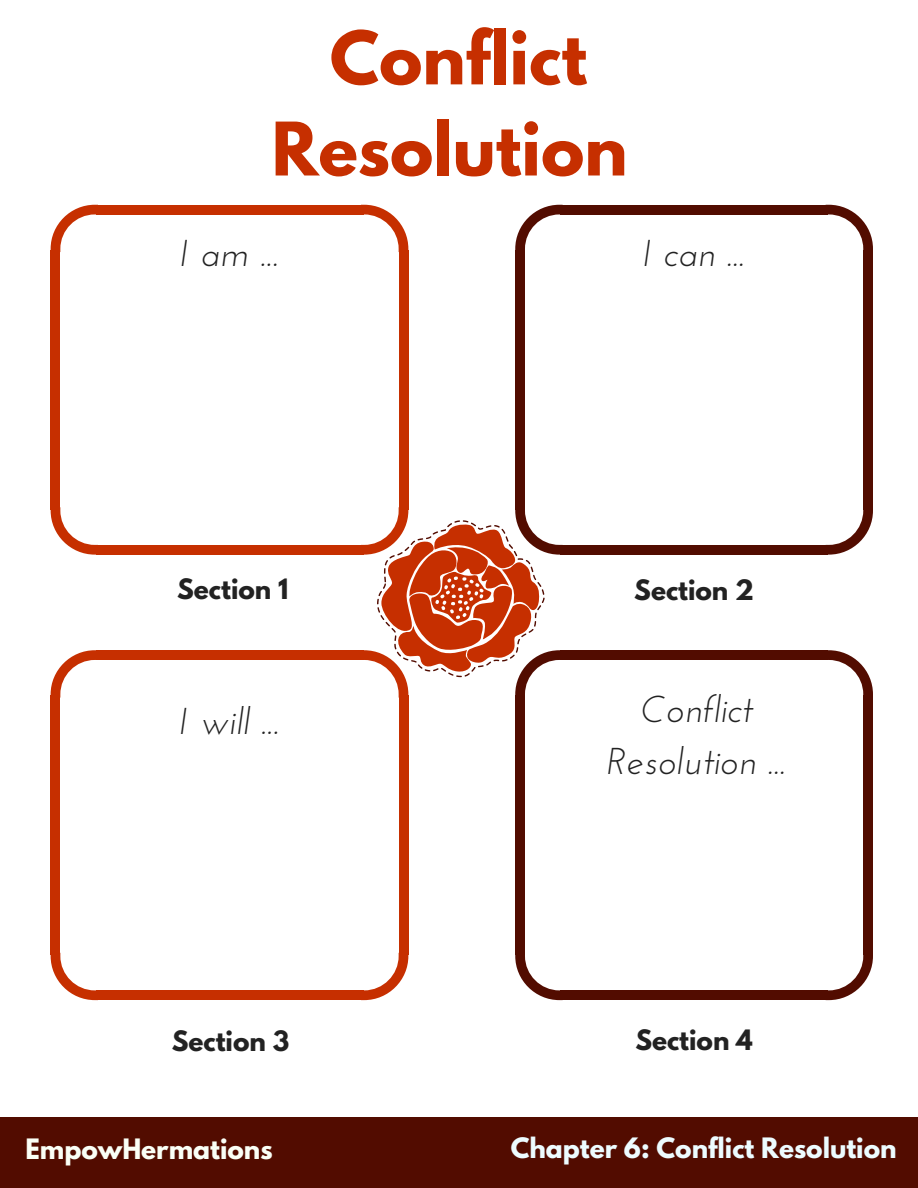
<style>
.page{position:relative;width:918px;height:1188px;background:#fff}
.page>*{position:absolute;margin:0;border:0;box-sizing:border-box;transform-origin:0 0}
.t1{font:700 65.4px/91.2px "League Spartan";color:#c62f00;text-align:center}
.t2{font:italic 37.35px/51.8px "Josefin Sans";color:#222;text-align:center}
.t3{font:700 24.9px "League Spartan";color:#222}
.t4{font:700 24.9px "League Spartan";color:#edfcff}
.t5{font:700 24.9px "League Spartan";color:#fafff6}
</style>
<div class="page">
<div style="left:0;top:1117px;width:918px;height:71px;background:#520c00"></div>
<svg style="left:51px;top:205px;width:47px;height:47px"></svg>
<svg style="left:361px;top:205px;width:47px;height:47px"></svg>
<div style="left:96px;top:205px;width:267px;height:9px;background:#c62f00"></div>
<div style="left:51px;top:250px;width:9px;height:259px;background:#c62f00"></div>
<div style="left:96px;top:545px;width:267px;height:10px;background:#c62f00"></div>
<svg style="left:51px;top:507px;width:47px;height:48px"></svg>
<div style="left:399px;top:250px;width:9px;height:259px;background:#c62f00"></div>
<svg style="left:515px;top:205px;width:48px;height:45px"></svg>
<svg style="left:826px;top:205px;width:47px;height:45px"></svg>
<div style="left:561px;top:205px;width:267px;height:9px;background:#520c00"></div>
<div style="left:515px;top:250px;width:10px;height:259px;background:#520c00"></div>
<div style="left:561px;top:545px;width:267px;height:10px;background:#520c00"></div>
<div style="left:863px;top:250px;width:10px;height:259px;background:#520c00"></div>
<svg style="left:826px;top:509px;width:47px;height:46px"></svg>
<svg style="left:51px;top:650px;width:45px;height:48px"></svg>
<div style="left:96px;top:650px;width:267px;height:10px;background:#c62f00"></div>
<div style="left:51px;top:696px;width:9px;height:259px;background:#c62f00"></div>
<div style="left:96px;top:990px;width:267px;height:10px;background:#c62f00"></div>
<svg style="left:51px;top:953px;width:45px;height:47px"></svg>
<div style="left:399px;top:696px;width:9px;height:259px;background:#c62f00"></div>
<svg style="left:363px;top:953px;width:45px;height:47px"></svg>
<svg style="left:828px;top:650px;width:45px;height:46px"></svg>
<div style="left:561px;top:650px;width:267px;height:10px;background:#520c00"></div>
<div style="left:515px;top:696px;width:10px;height:259px;background:#520c00"></div>
<div style="left:561px;top:990px;width:267px;height:10px;background:#520c00"></div>
<svg style="left:515px;top:955px;width:46px;height:45px"></svg>
<div style="left:863px;top:696px;width:10px;height:259px;background:#520c00"></div>
<svg style="left:828px;top:955px;width:45px;height:45px"></svg>
<svg style="left:361px;top:507px;width:202px;height:191px"></svg>
<h1 class="t1" style="left:272px;top:21px;width:357px">Conflict<br>Resolution</h1>
<p class="t2" style="left:180px;top:230px;width:100px">I am ...</p>
<p class="t2" style="left:643px;top:230px;width:103px">I can ...</p>
<p class="t3" style="left:177px;top:576px;width:113px">Section 1</p>
<p class="t3" style="left:634px;top:577px;width:121px">Section 2</p>
<p class="t2" style="left:179px;top:698px;width:101px">I will ...</p>
<p class="t2" style="left:607px;top:687px;width:180px">Conflict<br>Resolution ...</p>
<p class="t3" style="left:172px;top:1028px;width:119px">Section 3</p>
<p class="t3" style="left:635px;top:1027px;width:119px">Section 4</p>
<p class="t5" style="left:25px;top:1136px;width:249px">EmpowHermations</p>
<p class="t4" style="left:511px;top:1135px;width:387px">Chapter 6: Conflict Resolution</p>
</div>
